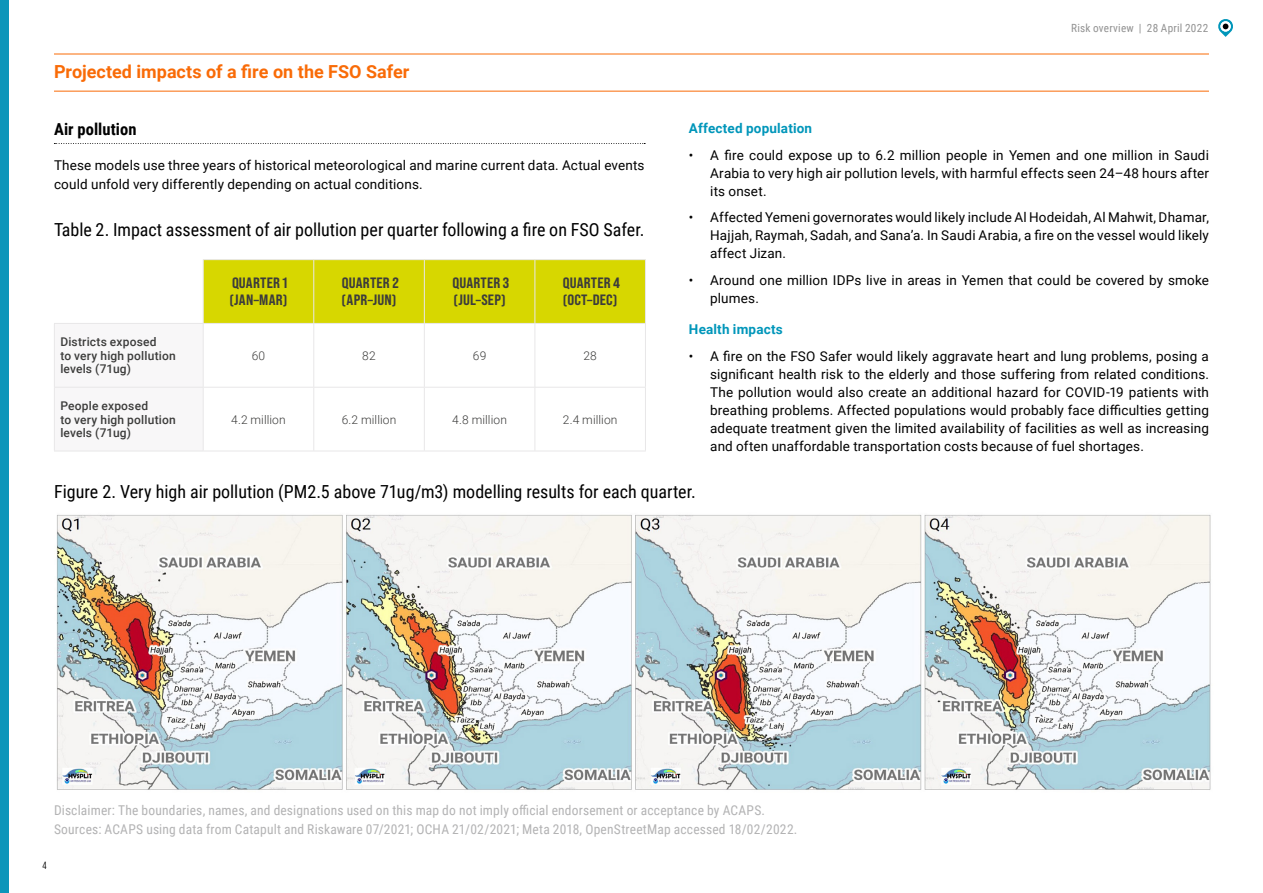
<style>
.page{position:relative;width:1263px;height:893px;background:#fff}
.page>*{position:absolute;margin:0;border:0;box-sizing:border-box;transform-origin:0 0}
.t1{font:18px "Roboto Condensed";color:#000}
.t2{font:700 18px "Roboto";color:#f96b07}
.t3{font:700 16.5px "Roboto Condensed";letter-spacing:.005em;color:#000}
.t4{font:15px/17.2px "Bebas Neue Pro Semi Exp X Bold";letter-spacing:.01em;color:#3c3c3b}
.t5{font:13.5px/18px "Roboto";letter-spacing:.01em;color:#000;text-align:justify}
.t6{font:13.5px/18.8px "Roboto Condensed";letter-spacing:.01em;color:#b3b3b4}
.t7{font:700 13.5px "Roboto";letter-spacing:.01em;color:#0096ba}
.t8{font:500 12px/13.5px "Roboto";letter-spacing:.015em;color:#3c3c3b}
.t9{font:300 12px "Roboto";letter-spacing:.01em;color:#3c3c3b}
.t10{font:11.25px "Roboto Condensed";letter-spacing:.02em;color:#929292}
.t11{font:10.5px "Bebas Neue Pro Middle";color:#000}
</style>
<div class="page">
<svg style="left:1218px;top:19px;width:15px;height:18px"></svg>
<div style="left:0;top:0;width:9px;height:893px;background:#0c96ba"></div>
<img style="left:56px;top:514px;width:1155px;height:276px">
<svg style="left:54px;top:143px;width:591px;height:1px"></svg>
<svg style="left:55px;top:260px;width:590px;height:191px"></svg>
<svg style="left:204px;top:324px;width:441px;height:127px"></svg>
<hr style="left:203px;top:259px;width:111px;height:1px;background:#e8e7e8">
<hr style="left:203px;top:260px;width:1px;height:63px;background:#e8e7e8">
<hr style="left:314px;top:259px;width:110px;height:1px;background:#e8e7e8">
<hr style="left:313px;top:260px;width:1px;height:63px;background:#e8e7e8">
<hr style="left:424px;top:259px;width:111px;height:1px;background:#e8e7e8">
<hr style="left:424px;top:260px;width:1px;height:63px;background:#e8e7e8">
<hr style="left:535px;top:259px;width:111px;height:1px;background:#e8e7e8">
<hr style="left:534px;top:260px;width:1px;height:63px;background:#e8e7e8">
<hr style="left:645px;top:260px;width:1px;height:63px;background:#e8e7e8">
<hr style="left:54px;top:323px;width:149px;height:1px;background:#e8e7e8">
<hr style="left:54px;top:324px;width:1px;height:63px;background:#e8e7e8">
<hr style="left:203px;top:323px;width:111px;height:1px;background:#e8e7e8">
<hr style="left:203px;top:324px;width:1px;height:63px;background:#e8e7e8">
<hr style="left:314px;top:323px;width:110px;height:1px;background:#e8e7e8">
<hr style="left:313px;top:324px;width:1px;height:63px;background:#e8e7e8">
<hr style="left:424px;top:323px;width:111px;height:1px;background:#e8e7e8">
<hr style="left:424px;top:324px;width:1px;height:63px;background:#e8e7e8">
<hr style="left:535px;top:323px;width:111px;height:1px;background:#e8e7e8">
<hr style="left:534px;top:324px;width:1px;height:63px;background:#e8e7e8">
<hr style="left:645px;top:324px;width:1px;height:63px;background:#e8e7e8">
<hr style="left:54px;top:387px;width:149px;height:1px;background:#e8e7e8">
<hr style="left:54px;top:388px;width:1px;height:63px;background:#e8e7e8">
<hr style="left:203px;top:387px;width:111px;height:1px;background:#e8e7e8">
<hr style="left:203px;top:388px;width:1px;height:63px;background:#e8e7e8">
<hr style="left:314px;top:387px;width:110px;height:1px;background:#e8e7e8">
<hr style="left:313px;top:388px;width:1px;height:63px;background:#e8e7e8">
<hr style="left:424px;top:387px;width:111px;height:1px;background:#e8e7e8">
<hr style="left:424px;top:388px;width:1px;height:63px;background:#e8e7e8">
<hr style="left:535px;top:387px;width:111px;height:1px;background:#e8e7e8">
<hr style="left:534px;top:388px;width:1px;height:63px;background:#e8e7e8">
<hr style="left:645px;top:388px;width:1px;height:63px;background:#e8e7e8">
<hr style="left:54px;top:451px;width:149px;height:1px;background:#e8e7e8">
<hr style="left:203px;top:451px;width:111px;height:1px;background:#e8e7e8">
<hr style="left:314px;top:451px;width:110px;height:1px;background:#e8e7e8">
<hr style="left:424px;top:451px;width:111px;height:1px;background:#e8e7e8">
<hr style="left:535px;top:451px;width:111px;height:1px;background:#e8e7e8">
<hr style="left:54px;top:91px;width:1155px;height:1px;background:#f96b07">
<hr style="left:54px;top:54px;width:1155px;height:1px;background:#f96b07">
<h1 class="t2" style="left:54px;top:59px;width:357px">Projected impacts of a fire on the FSO Safer</h1>
<p class="t3" style="left:54px;top:117px;width:84px">Air pollution</p>
<p class="t5" style="left:54px;top:156px;width:592px;line-height:18.8px">These models use three years of historical meteorological and marine current data. Actual events could unfold very differently depending on actual conditions.</p>
<h1 class="t1" style="left:54px;top:217px;width:592px">Table 2. Impact assessment of air pollution per quarter following a fire on FSO Safer.</h1>
<p class="t4" style="left:229px;top:274px;width:60px">QUARTER 1 (JAN–MAR)</p>
<p class="t4" style="left:342px;top:274px;width:59px">QUARTER 2 (APR–JUN)</p>
<p class="t4" style="left:452px;top:274px;width:58px">QUARTER 3 (JUL–SEP)</p>
<p class="t4" style="left:563px;top:274px;width:59px">QUARTER 4 (OCT–DEC)</p>
<p class="t8" style="left:60px;top:335px;width:117px">Districts exposed<br>to very high pollution levels (71ug)</p>
<p class="t9" style="left:252px;top:347px;width:15px">60</p>
<p class="t9" style="left:362px;top:347px;width:15px">82</p>
<p class="t9" style="left:473px;top:347px;width:15px">69</p>
<p class="t9" style="left:583px;top:347px;width:15px">28</p>
<p class="t8" style="left:60px;top:399px;width:117px">People exposed<br>to very high pollution levels (71ug)</p>
<p class="t9" style="left:231px;top:411px;width:56px">4.2 million</p>
<p class="t9" style="left:342px;top:411px;width:56px">6.2 million</p>
<p class="t9" style="left:452px;top:411px;width:56px">4.8 million</p>
<p class="t9" style="left:563px;top:411px;width:56px">2.4 million</p>
<p class="t10" style="left:1071px;top:20px;width:139px">Risk overview | 28 April 2022</p>
<p class="t7" style="left:689px;top:119px;width:125px">Affected population</p>
<p class="t5" style="left:710px;top:146px;width:500px;text-indent:-21px">• A fire could expose up to 6.2 million people in Yemen and one million in Saudi Arabia to very high air pollution levels, with harmful effects seen 24–48 hours after its onset.</p>
<p class="t5" style="left:710px;top:208px;width:500px;text-indent:-21px">• Affected Yemeni governorates would likely include Al Hodeidah, Al Mahwit, Dhamar, Hajjah, Raymah, Sadah, and Sana’a. In Saudi Arabia, a fire on the vessel would likely affect Jizan.</p>
<p class="t5" style="left:710px;top:271px;width:500px;text-indent:-21px">• Around one million IDPs live in areas in Yemen that could be covered by smoke plumes.</p>
<p class="t7" style="left:689px;top:320px;width:95px">Health impacts</p>
<p class="t5" style="left:710px;top:347px;width:500px;text-indent:-21px">• A fire on the FSO Safer would likely aggravate heart and lung problems, posing a significant health risk to the elderly and those suffering from related conditions.<br>The pollution would also create an additional hazard for COVID-19 patients with breathing problems. Affected populations would probably face difficulties getting adequate treatment given the limited availability of facilities as well as increasing and often unaffordable transportation costs because of fuel shortages.</p>
<h1 class="t1" style="left:54px;top:479px;width:643px">Figure 2. Very high air pollution (PM2.5 above 71ug/m3) modelling results for each quarter.</h1>
<p class="t6" style="left:54px;top:801px;width:745px">Disclaimer: The boundaries, names, and designations used on this map do not imply official endorsement or acceptance by ACAPS.<br>Sources: ACAPS using data from Catapult and Riskaware 07/2021; OCHA 21/02/2021; Meta 2018, OpenStreetMap accessed 18/02/2022.</p>
<p class="t11" style="left:43px;top:859px;width:6px">4</p>
</div>
